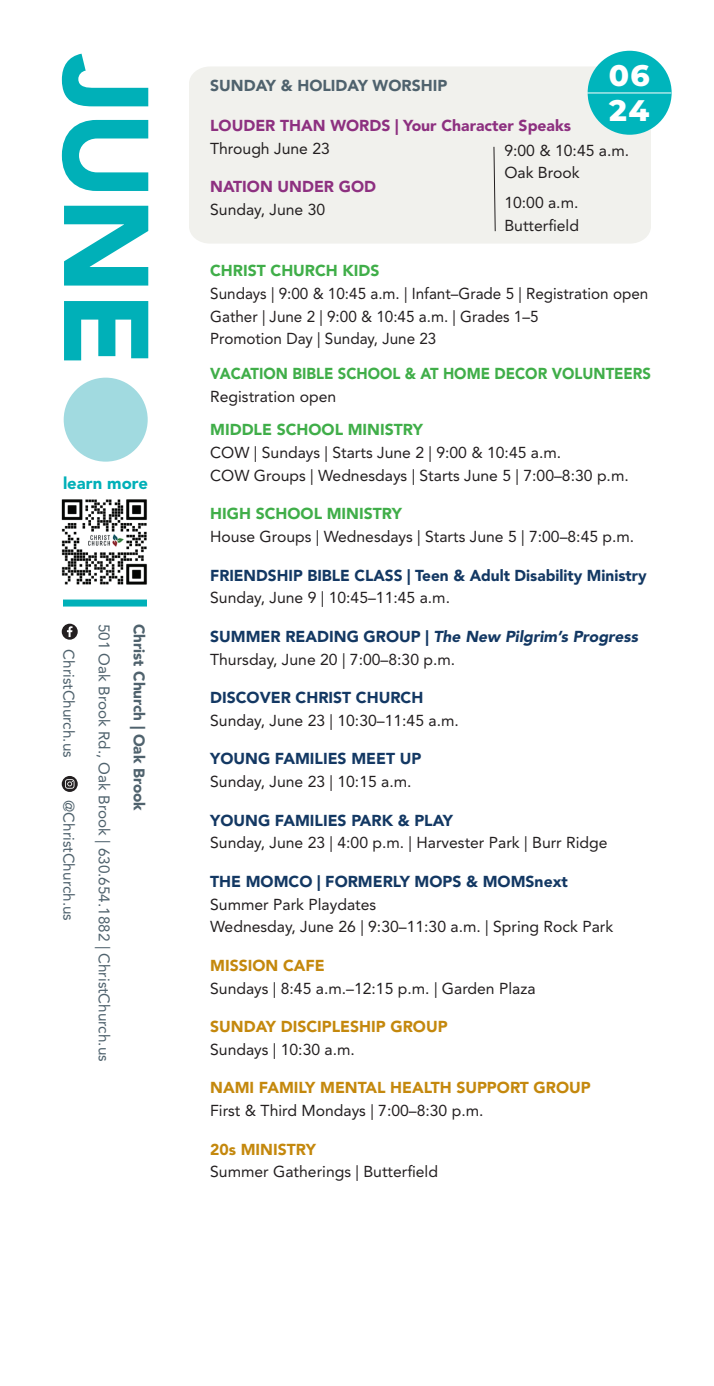
<style>
.page{position:relative;width:714px;height:1386px;background:#fff}
.page>*{position:absolute;margin:0;border:0;box-sizing:border-box;transform-origin:0 0}
.t1{font:900 119px "Avenir LT Std";color:#00b0b8}
.t2{font:800 29.75px/35px "Montserrat";color:#fff}
.t3{font:900 16.62px "Avenir LT Std";color:#00b0b8}
.t4{font:15.75px/22.8px "Avenir LT Std";color:#231f20}
.t5{font:900 15.75px "Avenir LT Std";color:#133863}
.t6{font:900 15.75px "Avenir LT Std";color:#c4880d}
.t7{font:900 15.75px "Avenir LT Std";color:#40ae49}
.t8{font:900 15.75px "Avenir LT Std";color:#8d3080}
.t9{font:900 15.75px "Avenir LT Std";color:#40ae49;scale:.95 1}
.t10{font:900 15.75px "Avenir LT Std";color:#4f626d}
.t11{font:15.4px "Avenir LT Std";color:#4f626d}
.t12{font:900 15.4px "Avenir LT Std";color:#4f626d}
.s1{font-weight:900;color:#133863}
.s2{font-weight:900;font-style:italic;color:#133863}
</style>
<div class="page">
<div style="left:189px;top:66px;width:462px;height:178px;background:#f1f1ed"></div>
<svg style="left:493px;top:146px;width:3px;height:86px"></svg>
<div style="left:588px;top:51px;width:84px;height:84px;background:#00b5bc;border-radius:50%"></div>
<hr style="left:587px;top:93px;width:84px;height:1px;background:#fff">
<div style="left:64px;top:378px;width:84px;height:84px;background:#a1dae0;border-radius:50%"></div>
<img style="left:61px;top:499px;width:86px;height:86px">
<div style="left:63px;top:600px;width:84px;height:7px;background:#00b0b8"></div>
<svg style="left:62px;top:776px;width:16px;height:16px"></svg>
<svg style="left:65px;top:779px;width:10px;height:10px"></svg>
<div style="left:62px;top:624px;width:16px;height:16px;background:#231f20;border-radius:50%"></div>
<svg style="left:67px;top:626px;width:6px;height:11px"></svg>
<h1 class="t1" style="left:177px;top:54px;width:314px;rotate:90deg">JUNE</h1>
<h2 class="t2" style="left:609px;top:56px;width:43px">06<br>24</h2>
<p class="t10" style="left:210px;top:76px;width:239px">SUNDAY &amp; HOLIDAY WORSHIP</p>
<p class="t8" style="left:210px;top:116px;width:362px">LOUDER THAN WORDS | Your Character Speaks</p>
<p class="t4" style="left:210px;top:137px;width:121px">Through June 23</p>
<p class="t8" style="left:210px;top:177px;width:167px">NATION UNDER GOD</p>
<p class="t4" style="left:210px;top:198px;width:117px">Sunday, June 30</p>
<p class="t4" style="left:504px;top:139px;width:126px">9:00 &amp; 10:45 a.m.<br>Oak Brook</p>
<p class="t4" style="left:504px;top:191px;width:76px">10:00 a.m.<br>Butterfield</p>
<p class="t7" style="left:210px;top:261px;width:171px">CHRIST CHURCH KIDS</p>
<p class="t4" style="left:210px;top:282px;width:440px">Sundays | 9:00 &amp; 10:45 a.m. | Infant–Grade 5 | Registration open<br>Gather | June 2 | 9:00 &amp; 10:45 a.m. | Grades 1–5<br>Promotion Day | Sunday, June 23</p>
<p class="t9" style="left:210px;top:364px;width:466px">VACATION BIBLE SCHOOL &amp; AT HOME DECOR VOLUNTEERS</p>
<p class="t4" style="left:210px;top:385px;width:128px">Registration open</p>
<p class="t7" style="left:210px;top:420px;width:214px">MIDDLE SCHOOL MINISTRY</p>
<p class="t4" style="left:210px;top:441px;width:420px">COW | Sundays | Starts June 2 | 9:00 &amp; 10:45 a.m.<br>COW Groups | Wednesdays | Starts June 5 | 7:00–8:30 p.m.</p>
<p class="t7" style="left:210px;top:504px;width:193px">HIGH SCHOOL MINISTRY</p>
<p class="t4" style="left:210px;top:525px;width:426px">House Groups | Wednesdays | Starts June 5 | 7:00–8:45 p.m.</p>
<p class="t5" style="left:210px;top:566px;width:438px">FRIENDSHIP BIBLE CLASS | Teen &amp; Adult Disability Ministry</p>
<p class="t4" style="left:210px;top:587px;width:241px">Sunday, June 9 | 10:45–11:45 a.m.</p>
<p class="t4" style="left:210px;top:625px;width:429px"><span class="s1">SUMMER READING GROUP |</span> <span class="s2">The New Pilgrim’s Progress<br></span>Thursday, June 20 | 7:00–8:30 p.m.</p>
<p class="t5" style="left:210px;top:688px;width:215px">DISCOVER CHRIST CHURCH</p>
<p class="t4" style="left:210px;top:709px;width:250px">Sunday, June 23 | 10:30–11:45 a.m.</p>
<p class="t5" style="left:210px;top:749px;width:213px">YOUNG FAMILIES MEET UP</p>
<p class="t4" style="left:210px;top:770px;width:203px">Sunday, June 23 | 10:15 a.m.</p>
<p class="t5" style="left:210px;top:811px;width:244px">YOUNG FAMILIES PARK &amp; PLAY</p>
<p class="t4" style="left:210px;top:832px;width:399px">Sunday, June 23 | 4:00 p.m. | Harvester Park | Burr Ridge</p>
<p class="t5" style="left:210px;top:872px;width:359px">THE MOMCO | FORMERLY MOPS &amp; MOMSnext</p>
<p class="t4" style="left:210px;top:893px;width:405px">Summer Park Playdates<br>Wednesday, June 26 | 9:30–11:30 a.m. | Spring Rock Park</p>
<p class="t6" style="left:210px;top:956px;width:116px">MISSION CAFE</p>
<p class="t4" style="left:210px;top:977px;width:327px">Sundays | 8:45 a.m.–12:15 p.m. | Garden Plaza</p>
<p class="t6" style="left:210px;top:1017px;width:239px">SUNDAY DISCIPLESHIP GROUP</p>
<p class="t4" style="left:210px;top:1038px;width:146px">Sundays | 10:30 a.m.</p>
<p class="t6" style="left:210px;top:1078px;width:382px">NAMI FAMILY MENTAL HEALTH SUPPORT GROUP</p>
<p class="t4" style="left:210px;top:1099px;width:275px">First &amp; Third Mondays | 7:00–8:30 p.m.</p>
<p class="t6" style="left:210px;top:1140px;width:107px">20s MINISTRY</p>
<p class="t4" style="left:210px;top:1161px;width:229px">Summer Gatherings | Butterfield</p>
<p class="t3" style="left:63px;top:473px;width:86px">learn more</p>
<p class="t11" style="left:113px;top:624px;width:439px;rotate:90deg">501 Oak Brook Rd., Oak Brook | 630.654.1882 | ChristChurch.us</p>
<p class="t12" style="left:148px;top:624px;width:189px;rotate:90deg">Christ Church | Oak Brook</p>
<p class="t11" style="left:78px;top:649px;width:110px;rotate:90deg">ChristChurch.us</p>
<p class="t11" style="left:78px;top:800px;width:122px;rotate:90deg">@ChristChurch.us</p>
</div>
